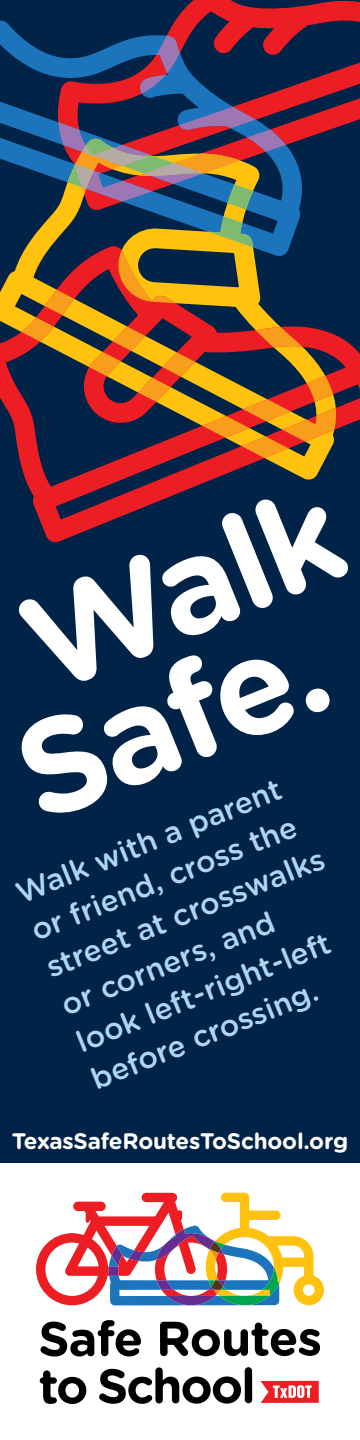
<style>
.page{position:relative;width:360px;height:1440px;background:#fff}
.page>*{position:absolute;margin:0;border:0;box-sizing:border-box;transform-origin:0 0}
.t1{font:700 135.75px/117.2px "Gotham Rounded";color:#fff;text-align:center}
.t2{font:500 30px/40px "Gotham Rounded";color:#acd6f2}
.t3{font:700 22.5px "Gotham Rounded";letter-spacing:-.01em;color:#fff}
</style>
<div class="page">
<div style="left:0;top:0;width:360px;height:1163px;background:#002347"></div>
<svg style="left:176px;top:0;width:184px;height:138px"></svg>
<svg style="left:0;top:19px;width:304px;height:119px"></svg>
<svg style="left:0;top:138px;width:306px;height:107px"></svg>
<svg style="left:0;top:245px;width:360px;height:297px"></svg>
<svg style="left:58px;top:36px;width:228px;height:166px"></svg>
<svg style="left:21px;top:250px;width:316px;height:208px"></svg>
<svg style="left:68px;top:138px;width:185px;height:109px"></svg>
<svg style="left:40px;top:1320px;width:101px;height:37px"></svg>
<svg style="left:160px;top:1322px;width:160px;height:34px"></svg>
<svg style="left:40px;top:1370px;width:46px;height:34px"></svg>
<svg style="left:99px;top:1367px;width:142px;height:37px"></svg>
<div style="left:245px;top:1367px;width:7px;height:36px;background:#000;border-radius:4px"></div>
<svg style="left:261px;top:1381px;width:58px;height:22px"></svg>
<svg style="left:36px;top:1193px;width:288px;height:112px"></svg>
<h1 class="t1" style="left:-45px;top:611px;width:388px;rotate:-22deg">Walk<br>Safe.</h1>
<p class="t2" style="left:10px;top:874px;width:299px;rotate:-22deg">Walk with a parent or friend, cross the street at crosswalks or corners, and look left-right-left before crossing.</p>
<p class="t3" style="left:12px;top:1125px;width:338px">TexasSafeRoutesToSchool.org</p>
</div>
